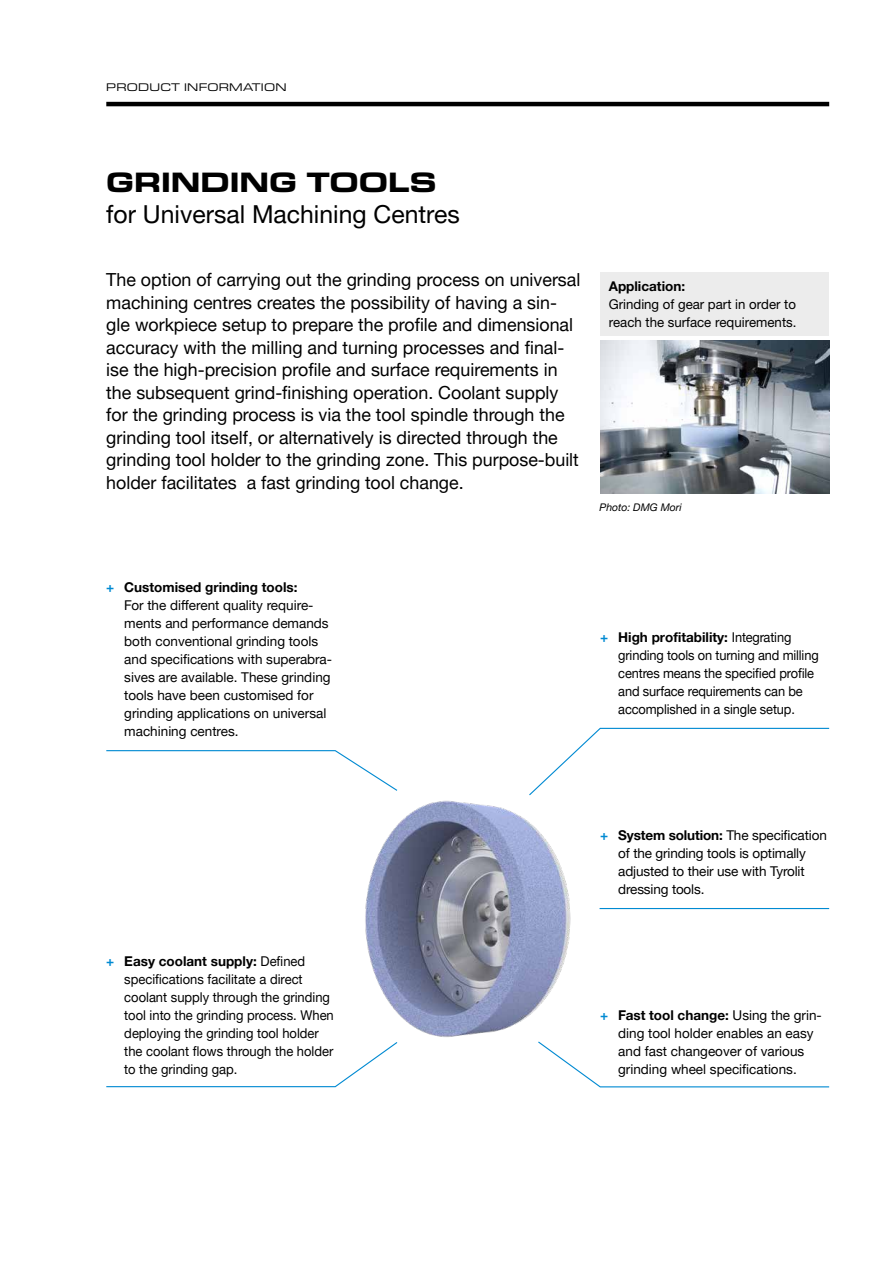
<style>
.page{position:relative;width:893px;height:1263px;background:#fff}
.page>*{position:absolute;margin:0;border:0;box-sizing:border-box;transform-origin:0 0}
.t1{font:700 expanded 28.5px "Eurostile Next W1 G";color:#000}
.t2{font:24.75px "Helvetica Neue LTW1 G";color:#000}
.t3{font:18px/22.5px "Helvetica Neue LTW1 G";color:#000}
.t4{font:13.5px/18px "Helvetica Neue LTW1 G";color:#000}
.t5{font:13.5px/18px "Helvetica Neue LTW1 G";color:#000;scale:.96 1}
.t6{font:13.5px/18px "Helvetica Neue LTW1 G";color:#000;scale:.95 1}
.t7{font:13.5px/18px "Helvetica Neue LT Pro";color:#000}
.t8{font:700 13.5px "Helvetica Neue LT Pro";color:#000}
.t9{font:expanded 11.25px "Eurostile Next W1 G";letter-spacing:.02em;color:#000}
.t10{font:italic 10.5px "Helvetica Neue LTW1 G";color:#000}
.s1{font-weight:700;color:#008ad2}
.s2{font-weight:700}
</style>
<div class="page">
<hr style="left:106px;top:102px;width:723px;height:4px;background:#000">
<img style="left:365px;top:800px;width:206px;height:237px">
<svg style="left:106px;top:1042px;width:292px;height:46px"></svg>
<svg style="left:538px;top:1041px;width:292px;height:47px"></svg>
<svg style="left:529px;top:727px;width:301px;height:69px"></svg>
<svg style="left:106px;top:750px;width:292px;height:41px"></svg>
<hr style="left:600px;top:908px;width:229px;height:1px;background:#008ad2">
<img style="left:600px;top:340px;width:229px;height:153px">
<div style="left:600px;top:273px;width:229px;height:63px;background:#ececec"></div>
<p class="t9" style="left:106px;top:80px;width:182px">PRODUCT INFORMATION</p>
<h1 class="t1" style="left:106px;top:163px;width:332px">GRINDING TOOLS</h1>
<h2 class="t2" style="left:106px;top:199px;width:355px">for Universal Machining Centres</h2>
<p class="t3" style="left:106px;top:269px;width:476px">The option of carrying out the grinding process on universal machining centres creates the possibility of having a sin&shy;gle workpiece setup to prepare the profile and dimensional accuracy with the milling and turning processes and final&shy;ise the high-precision profile and surface requirements in the subsequent grind-finishing operation. Coolant supply for the grinding process is via the tool spindle through the grinding tool itself, or alternatively is directed through the grinding tool holder to the grinding zone. This purpose-built holder facilitates a fast grinding tool change.</p>
<p class="t8" style="left:609px;top:278px;width:78px">Application:</p>
<p class="t7" style="left:609px;top:295px;width:189px">Grinding of gear part in order to reach the surface requirements.</p>
<p class="t10" style="left:600px;top:501px;width:84px">Photo: DMG Mori</p>
<p class="t4" style="left:124px;top:578px;width:209px;text-indent:-18px"><span class="s1">+</span> <span class="s2">Customised grinding tools:<br></span>For the different quality require&shy;ments and performance demands both conventional grinding tools and specifications with superabra&shy;sives are available. These grinding tools have been customised for grinding applications on universal machining centres.</p>
<p class="t6" style="left:618px;top:628px;width:213px;text-indent:-18px"><span class="s1">+</span> <span class="s2">High profitability:</span> Integrating grinding tools on turning and milling centres means the specified profile and surface requirements can be accomplished in a single setup.</p>
<p class="t5" style="left:124px;top:952px;width:220px;text-indent:-18px"><span class="s1">+</span> <span class="s2">Easy coolant supply:</span> Defined specifications facilitate a direct coolant supply through the grinding tool into the grinding process. When deploying the grinding tool holder the coolant flows through the holder to the grinding gap.</p>
<p class="t4" style="left:618px;top:826px;width:210px;text-indent:-18px"><span class="s1">+</span> <span class="s2">System solution:</span> The specification of the grinding tools is optimally adjusted to their use with Tyrolit dressing tools.</p>
<p class="t4" style="left:618px;top:1006px;width:205px;text-indent:-18px"><span class="s1">+</span> <span class="s2">Fast tool change:</span> Using the grin&shy;ding tool holder enables an easy and fast changeover of various grinding wheel specifications.</p>
</div>
